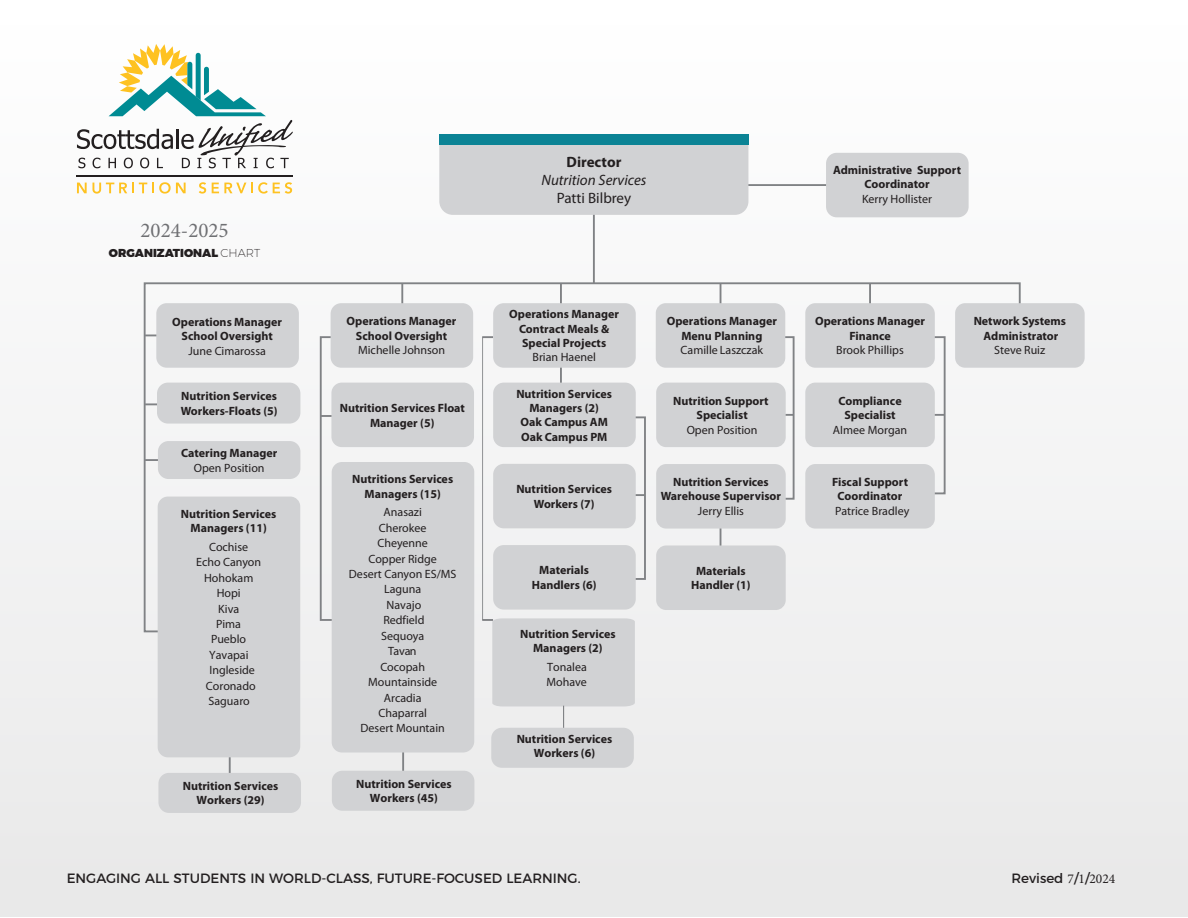
<style>
.page{position:relative;width:1188px;height:918px;background:#fff}
.page>*{position:absolute;margin:0;border:0;box-sizing:border-box;transform-origin:0 0}
.t1{font:21px "Minion Pro";color:#6f7073}
.t2{font:italic 15px "Myriad Pro";color:#231f20}
.t3{font:15px "Myriad Pro";color:#231f20}
.t4{font:700 15px "Myriad Pro";color:#231f20}
.t5{font:13.5px "Montserrat";color:#231f20}
.t6{font:700 12px/14.4px "Myriad Pro";color:#231f20;text-align:center}
.t7{font:12px/15.5px "Myriad Pro";color:#231f20;text-align:center}
.t8{font:900 11.55px "Montserrat";color:#231f20}
.s1{font-weight:200}
.s2{font-family:"Minion Pro"}
</style>
<div class="page">
<div style="left:1px;top:0;width:1187px;height:916px;background:#f4f4f4"></div>
<hr style="left:402px;top:746px;width:2px;height:27px;background:#808285">
<hr style="left:229px;top:748px;width:2px;height:27px;background:#808285">
<hr style="left:593px;top:159px;width:2px;height:124px;background:#808285">
<hr style="left:737px;top:184px;width:113px;height:2px;background:#808285">
<svg style="left:143px;top:281px;width:878px;height:352px"></svg>
<div style="left:826px;top:153px;width:143px;height:64px;background:#d1d2d4;border-radius:11px"></div>
<div style="left:156px;top:303px;width:143px;height:65px;background:#d1d2d4;border-radius:10px"></div>
<div style="left:157px;top:383px;width:143px;height:41px;background:#d1d2d4;border-radius:11px"></div>
<div style="left:158px;top:441px;width:142px;height:38px;background:#d1d2d4;border-radius:11px"></div>
<div style="left:955px;top:303px;width:130px;height:65px;background:#d1d2d4;border-radius:10px"></div>
<div style="left:656px;top:546px;width:130px;height:64px;background:#d1d2d4;border-radius:10px"></div>
<div style="left:805px;top:383px;width:130px;height:64px;background:#d1d2d4;border-radius:10px"></div>
<div style="left:805px;top:464px;width:130px;height:65px;background:#d1d2d4;border-radius:10px"></div>
<div style="left:656px;top:383px;width:130px;height:64px;background:#d1d2d4;border-radius:10px"></div>
<div style="left:656px;top:464px;width:130px;height:65px;background:#d1d2d4;border-radius:10px"></div>
<div style="left:656px;top:303px;width:129px;height:65px;background:#d1d2d4;border-radius:10px"></div>
<div style="left:439px;top:134px;width:309px;height:81px;background:#d1d2d4"></div>
<div style="left:440px;top:134px;width:309px;height:11px;background:#0b8395"></div>
<div style="left:331px;top:303px;width:142px;height:65px;background:#d1d2d4;border-radius:11px"></div>
<div style="left:493px;top:303px;width:143px;height:65px;background:#d1d2d4;border-radius:11px"></div>
<div style="left:493px;top:383px;width:143px;height:64px;background:#d1d2d4;border-radius:11px"></div>
<div style="left:493px;top:464px;width:143px;height:64px;background:#d1d2d4;border-radius:11px"></div>
<div style="left:493px;top:545px;width:143px;height:65px;background:#d1d2d4;border-radius:11px"></div>
<div style="left:332px;top:462px;width:142px;height:291px;background:#d1d2d4;border-radius:10px"></div>
<div style="left:158px;top:497px;width:142px;height:260px;background:#d1d2d4;border-radius:10px"></div>
<div style="left:331px;top:383px;width:143px;height:64px;background:#d1d2d4;border-radius:10px"></div>
<div style="left:332px;top:771px;width:142px;height:40px;background:#d1d2d4;border-radius:11px"></div>
<div style="left:158px;top:773px;width:143px;height:40px;background:#d1d2d4;border-radius:11px"></div>
<div style="left:805px;top:303px;width:130px;height:65px;background:#d1d2d4;border-radius:10px"></div>
<hr style="left:76px;top:175px;width:217px;height:1px;background:#231f20">
<svg style="left:77px;top:44px;width:216px;height:124px"></svg>
<svg style="left:77px;top:182px;width:109px;height:12px"></svg>
<svg style="left:199px;top:182px;width:7px;height:12px"></svg>
<svg style="left:212px;top:182px;width:80px;height:12px"></svg>
<div style="left:482px;top:337px;width:12px;height:284px;border:1px solid #808285"></div>
<div style="left:492px;top:618px;width:143px;height:88px;background:#d1d2d4"></div>
<hr style="left:563px;top:706px;width:1px;height:30px;background:#808285">
<div style="left:491px;top:728px;width:143px;height:40px;background:#d1d2d4;border-radius:11px"></div>
<h1 class="t1" style="left:141px;top:217px;width:90px">2024-2025</h1>
<p class="t8" style="left:109px;top:246px;width:153px">ORGANIZATIONAL <span class="s1">CHART</span></p>
<p class="t6" style="left:172px;top:315px;width:111px">Operations Manager<br>School Oversight</p>
<p class="t7" style="left:188px;top:343px;width:79px">June Cimarossa</p>
<p class="t6" style="left:181px;top:389px;width:98px;text-align:left">Nutrition Services<br>Workers-Floats (5)</p>
<p class="t6" style="left:181px;top:446px;width:98px">Catering Manager</p>
<p class="t7" style="left:194px;top:460px;width:72px">Open Position</p>
<p class="t6" style="left:181px;top:507px;width:97px">Nutrition Services<br>Managers (11)</p>
<p class="t7" style="left:196px;top:539px;width:66px">Cochise<br>Echo Canyon<br>Hohokam<br>Hopi<br>Kiva<br>Pima<br>Pueblo<br>Yavapai<br>Ingleside<br>Coronado<br>Saguaro</p>
<p class="t6" style="left:183px;top:779px;width:97px">Nutrition Services<br>Workers (29)</p>
<p class="t6" style="left:347px;top:314px;width:111px">Operations Manager<br>School Oversight</p>
<p class="t7" style="left:358px;top:342px;width:89px">Michelle Johnson</p>
<p class="t6" style="left:340px;top:401px;width:127px">Nutrition Services Float<br>Manager (5)</p>
<p class="t6" style="left:352px;top:472px;width:102px">Nutritions Services<br>Managers (15)</p>
<p class="t7" style="left:349px;top:504px;width:109px">Anasazi<br>Cherokee<br>Cheyenne<br>Copper Ridge<br>Desert Canyon ES/MS<br>Laguna<br>Navajo<br>Redfield<br>Sequoya<br>Tavan<br>Cocopah<br>Mountainside<br>Arcadia<br>Chaparral<br>Desert Mountain</p>
<p class="t6" style="left:356px;top:777px;width:97px">Nutrition Services<br>Workers (45)</p>
<p class="t4" style="left:567px;top:154px;width:56px">Director</p>
<p class="t2" style="left:542px;top:171px;width:106px">Nutrition Services</p>
<p class="t3" style="left:557px;top:189px;width:76px">Patti Bilbrey</p>
<p class="t6" style="left:509px;top:307px;width:111px">Operations Manager<br>Contract Meals &amp;<br>Special Projects</p>
<p class="t7" style="left:533px;top:349px;width:65px">Brian Haenel</p>
<p class="t6" style="left:516px;top:386px;width:97px">Nutrition Services<br>Managers (2)<br>Oak Campus AM<br>Oak Campus PM</p>
<p class="t6" style="left:516px;top:482px;width:97px">Nutrition Services<br>Workers (7)</p>
<p class="t6" style="left:532px;top:563px;width:66px">Materials<br>Handlers (6)</p>
<p class="t6" style="left:520px;top:627px;width:97px">Nutrition Services<br>Managers (2)</p>
<p class="t7" style="left:547px;top:659px;width:42px;text-align:left">Tonalea<br>Mohave</p>
<p class="t6" style="left:517px;top:731px;width:97px">Nutrition Services<br>Workers (6)</p>
<p class="t6" style="left:667px;top:314px;width:112px">Operations Manager<br>Menu Planning</p>
<p class="t7" style="left:681px;top:342px;width:84px">Camille Laszczak</p>
<p class="t6" style="left:673px;top:394px;width:97px">Nutrition Support<br>Specialist</p>
<p class="t7" style="left:687px;top:422px;width:72px">Open Position</p>
<p class="t6" style="left:661px;top:475px;width:122px">Nutrition Services<br>Warehouse Supervisor</p>
<p class="t7" style="left:698px;top:503px;width:47px">Jerry Ellis</p>
<p class="t6" style="left:691px;top:564px;width:61px">Materials<br>Handler (1)</p>
<p class="t5" style="left:67px;top:868px;width:515px">ENGAGING ALL STUDENTS IN WORLD-CLASS, FUTURE-FOCUSED LEARNING.</p>
<p class="t6" style="left:833px;top:163px;width:130px">Administrative Support<br>Coordinator</p>
<p class="t7" style="left:862px;top:191px;width:72px">Kerry Hollister</p>
<p class="t6" style="left:815px;top:314px;width:111px">Operations Manager<br>Finance</p>
<p class="t7" style="left:836px;top:342px;width:69px">Brook Phillips</p>
<p class="t6" style="left:838px;top:393px;width:65px">Compliance<br>Specialist</p>
<p class="t7" style="left:833px;top:422px;width:76px">AImee Morgan</p>
<p class="t6" style="left:832px;top:475px;width:78px">Fiscal Support<br>Coordinator</p>
<p class="t7" style="left:835px;top:503px;width:76px">Patrice Bradley</p>
<p class="t6" style="left:974px;top:314px;width:94px">Network Systems<br>Administrator</p>
<p class="t7" style="left:994px;top:342px;width:53px">Steve Ruiz</p>
<p class="t5" style="left:1011px;top:868px;width:105px">Revised <span class="s2">7</span>/<span class="s2">1</span>/<span class="s2">2024</span></p>
</div>
